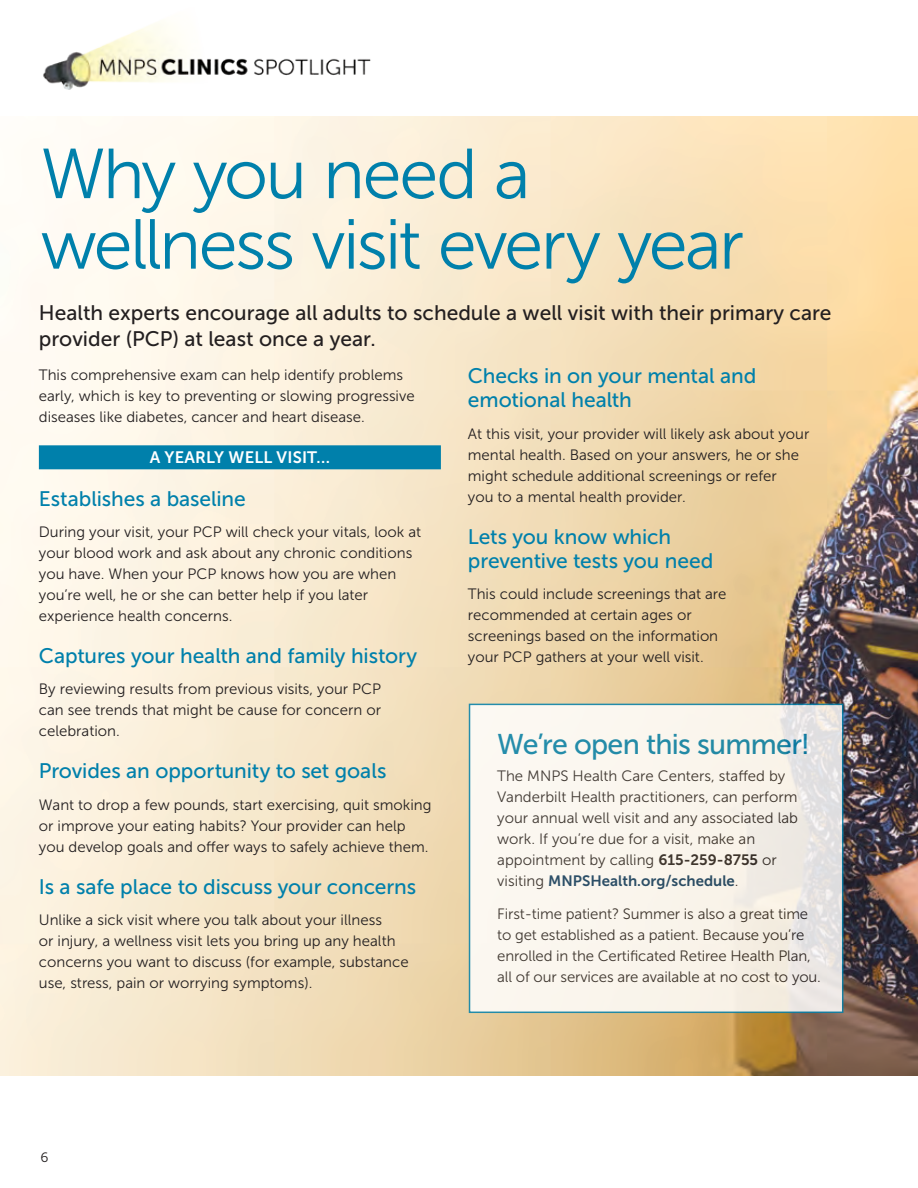
<style>
.page{position:relative;width:918px;height:1188px;background:#fff}
.page>*{position:absolute;margin:0;border:0;box-sizing:border-box;transform-origin:0 0}
.t1{font:70.5px/70.5px "Museo Sans 300";letter-spacing:-.04em;color:#0080ab}
.t2{font:28.5px "Museo Sans 500";letter-spacing:-.025em;color:#0080ab}
.t3{font:21px/24px "Museo Sans 500";letter-spacing:-.005em;color:#0080ab}
.t4{font:21px/25.5px "Museo Sans 500";color:#231f20}
.t5{font:16.5px "Museo Sans 700";letter-spacing:.01em;color:#fff}
.t6{font:15px/21px "Museo Sans 300";color:#231f20}
.t7{font:15px "Museo Sans 700";color:#0c3a60}
.t8{font:13.5px "Museo Sans 300";color:#231f20}
.s1{font-family:"Museo Sans 700"}
.s2{font-family:"Museo Sans 300";color:#231f20}
</style>
<div class="page">
<img style="left:0;top:116px;width:918px;height:959px">
<div style="left:39px;top:445px;width:402px;height:24px;background:#0080ab"></div>
<svg style="left:472px;top:707px;width:368px;height:303px;fill:#faf5ec"></svg>
<div style="left:469px;top:704px;width:374px;height:309px;border:2px solid #0080ab"></div>
<img style="left:43px;top:23px;width:328px;height:67px">
<h1 class="t1" style="left:40px;top:139px;width:705px">Why you need a wellness visit every year</h1>
<h3 class="t4" style="left:39px;top:301px;width:794px">Health experts encourage all adults to schedule a well visit with their primary care provider (PCP) at least once a year.</h3>
<p class="t6" style="left:39px;top:365px;width:377px">This comprehensive exam can help identify problems early, which is key to preventing or slowing progressive diseases like diabetes, cancer and heart disease.</p>
<p class="t5" style="left:150px;top:448px;width:182px">A YEARLY WELL VISIT…</p>
<h3 class="t3" style="left:39px;top:487px;width:208px">Establishes a baseline</h3>
<p class="t6" style="left:39px;top:521px;width:384px">During your visit, your PCP will check your vitals, look at your blood work and ask about any chronic conditions you have. When your PCP knows how you are when you’re well, he or she can better help if you later experience health concerns.</p>
<h3 class="t3" style="left:39px;top:644px;width:380px">Captures your health and family history</h3>
<p class="t6" style="left:39px;top:679px;width:344px;text-align:justify">By reviewing results from previous visits, your PCP can see trends that might be cause for concern or celebration.</p>
<h3 class="t3" style="left:39px;top:759px;width:349px">Provides an opportunity to set goals</h3>
<p class="t6" style="left:39px;top:794px;width:394px">Want to drop a few pounds, start exercising, quit smoking or improve your eating habits? Your provider can help you develop goals and offer ways to safely achieve them.</p>
<h3 class="t3" style="left:39px;top:875px;width:379px">Is a safe place to discuss your concerns</h3>
<p class="t6" style="left:39px;top:910px;width:371px">Unlike a sick visit where you talk about your illness<br>or injury, a wellness visit lets you bring up any health concerns you want to discuss (for example, substance use, stress, pain or worrying symptoms).</p>
<h3 class="t3" style="left:468px;top:364px;width:290px">Checks in on your mental and emotional health</h3>
<p class="t6" style="left:468px;top:423px;width:343px">At this visit, your provider will likely ask about your mental health. Based on your answers, he or she might schedule additional screenings or refer<br>you to a mental health provider.</p>
<h3 class="t3" style="left:468px;top:525px;width:247px">Lets you know which preventive tests you need</h3>
<p class="t6" style="left:468px;top:584px;width:260px">This could include screenings that are recommended at certain ages or screenings based on the information your PCP gathers at your well visit.</p>
<h2 class="t2" style="left:497px;top:728px;width:314px">We’re open this summer!</h2>
<p class="t6" style="left:497px;top:766px;width:302px">The MNPS Health Care Centers, staffed by Vanderbilt Health practitioners, can perform your annual well visit and any associated lab work. If you’re due for a visit, make an appointment by calling <span class="s1">615-259-8755</span> or</p>
<p class="t7" style="left:497px;top:873px;width:243px"><span class="s2">visiting</span> MNPSHealth.org/schedule<span class="s2">.</span></p>
<p class="t6" style="left:497px;top:903px;width:325px">First-time patient? Summer is also a great time to get established as a patient. Because you’re enrolled in the Certificated Retiree Health Plan, all of our services are available at no cost to you.</p>
<p class="t8" style="left:40px;top:1150px;width:10px">6</p>
</div>
